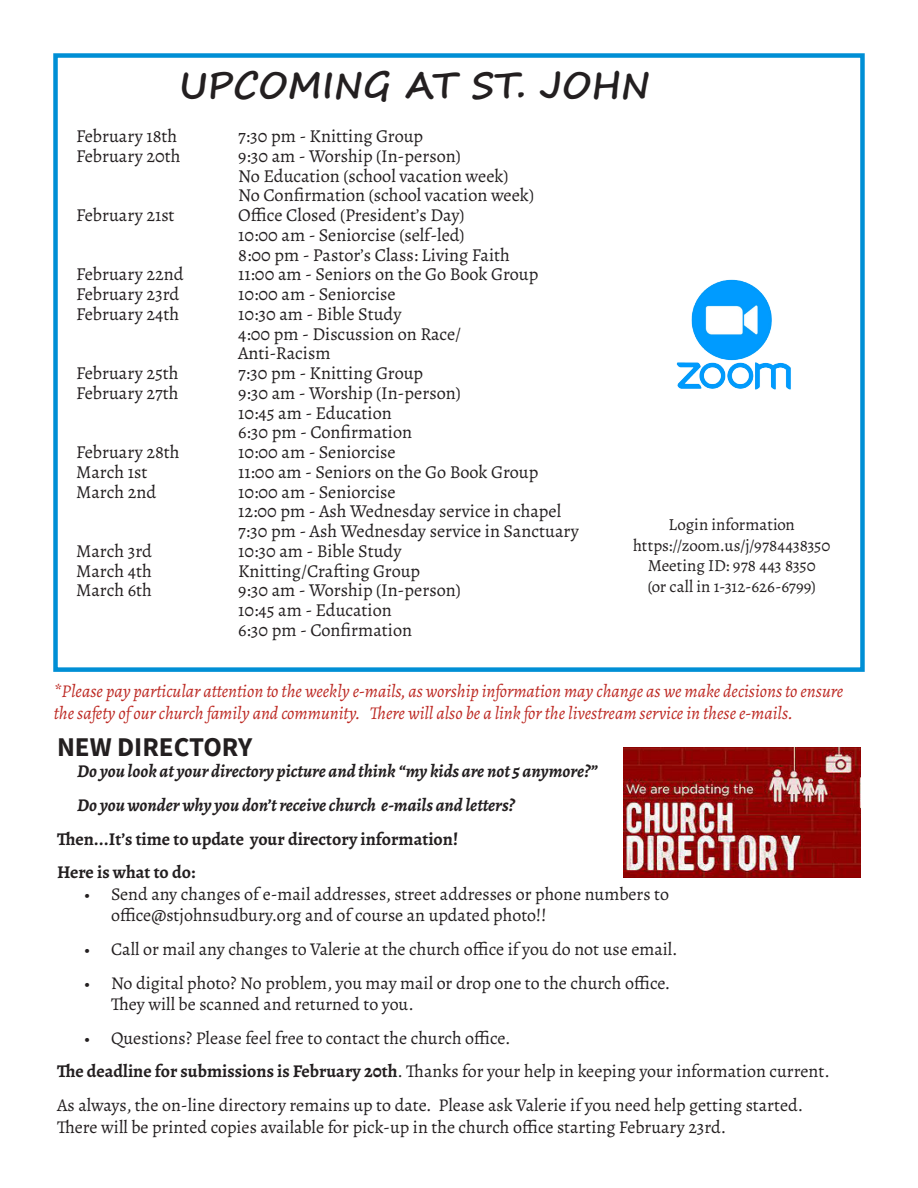
<style>
.page{position:relative;width:918px;height:1188px;background:#fff}
.page>*{position:absolute;margin:0;border:0;box-sizing:border-box;transform-origin:0 0}
.t1{font:700 36.45px "Segoe Print";color:#231f20}
.t2{font:700 27px "Source Sans Pro";color:#231f20}
.t3{font:18.15px/19.8px "Alegreya";color:#231f20}
.t4{font:18px "Alegreya";color:#231f20}
.t5{font:italic 18px "Alegreya";color:#bd2923}
.t6{font:italic 700 18px "Alegreya";color:#231f20}
.t7{font:700 18px "Alegreya";color:#231f20}
.Text-white{font:16.8px "Alegreya";letter-spacing:-.005em;color:#231f20}
.s1{font-weight:700}
</style>
<div class="page">
<div style="left:53px;top:53px;width:812px;height:619px;border:4px solid #008fd5"></div>
<img style="left:676px;top:279px;width:115px;height:111px">
<img style="left:623px;top:748px;width:238px;height:130px">
<p class="t1" style="left:179px;top:52px;width:472px">UPCOMING AT ST. JOHN</p>
<p class="t3" style="left:76px;top:126px;width:103px">February 18th</p>
<p class="t3" style="left:238px;top:126px;width:187px">7:30 pm - Knitting Group</p>
<p class="t3" style="left:76px;top:146px;width:106px">February 20th</p>
<p class="t3" style="left:238px;top:146px;width:224px">9:30 am - Worship (In-person)</p>
<p class="t3" style="left:238px;top:166px;width:272px">No Education (school vacation week)</p>
<p class="t3" style="left:238px;top:186px;width:297px">No Confirmation (school vacation week)</p>
<p class="t3" style="left:76px;top:205px;width:100px">February 21st</p>
<p class="t3" style="left:238px;top:205px;width:228px">Office Closed (President’s Day)<br>10:00 am - Seniorcise (self-led)</p>
<p class="t3" style="left:238px;top:245px;width:273px">8:00 pm - Pastor’s Class: Living Faith</p>
<p class="t3" style="left:76px;top:265px;width:109px">February 22nd</p>
<p class="t3" style="left:238px;top:265px;width:302px">11:00 am - Seniors on the Go Book Group</p>
<p class="t3" style="left:76px;top:284px;width:105px">February 23rd</p>
<p class="t3" style="left:238px;top:284px;width:159px">10:00 am - Seniorcise</p>
<p class="t3" style="left:76px;top:304px;width:104px">February 24th</p>
<p class="t3" style="left:238px;top:304px;width:165px">10:30 am - Bible Study</p>
<p class="t3" style="left:238px;top:324px;width:225px">4:00 pm - Discussion on Race/</p>
<p class="t3" style="left:238px;top:343px;width:94px">Anti-Racism</p>
<p class="t3" style="left:76px;top:363px;width:104px">February 25th</p>
<p class="t3" style="left:238px;top:363px;width:187px">7:30 pm - Knitting Group</p>
<p class="t3" style="left:76px;top:383px;width:104px">February 27th</p>
<p class="t3" style="left:238px;top:383px;width:224px">9:30 am - Worship (In-person)</p>
<p class="t3" style="left:238px;top:403px;width:155px">10:45 am - Education</p>
<p class="t3" style="left:238px;top:422px;width:175px">6:30 pm - Confirmation</p>
<p class="t3" style="left:76px;top:442px;width:105px">February 28th</p>
<p class="t3" style="left:238px;top:442px;width:159px">10:00 am - Seniorcise</p>
<p class="t3" style="left:76px;top:462px;width:73px">March 1st</p>
<p class="t3" style="left:238px;top:462px;width:302px">11:00 am - Seniors on the Go Book Group</p>
<p class="t3" style="left:76px;top:482px;width:82px">March 2nd</p>
<p class="t3" style="left:238px;top:482px;width:159px">10:00 am - Seniorcise</p>
<p class="t3" style="left:238px;top:501px;width:325px">12:00 pm - Ash Wednesday service in chapel</p>
<p class="t3" style="left:238px;top:521px;width:342px">7:30 pm - Ash Wednesday service in Sanctuary</p>
<p class="t3" style="left:76px;top:541px;width:77px">March 3rd</p>
<p class="t3" style="left:238px;top:541px;width:165px">10:30 am - Bible Study</p>
<p class="t3" style="left:76px;top:561px;width:77px">March 4th</p>
<p class="t3" style="left:238px;top:561px;width:184px">Knitting/Crafting Group</p>
<p class="t3" style="left:76px;top:580px;width:77px">March 6th</p>
<p class="t3" style="left:238px;top:580px;width:224px">9:30 am - Worship (In-person)</p>
<p class="t3" style="left:238px;top:600px;width:155px">10:45 am - Education</p>
<p class="t3" style="left:238px;top:620px;width:175px">6:30 pm - Confirmation</p>
<p class="Text-white" style="left:669px;top:514px;width:128px">Login information</p>
<p class="Text-white" style="left:633px;top:535px;width:199px">https://zoom.us/j/9784438350</p>
<p class="Text-white" style="left:648px;top:555px;width:169px">Meeting ID: 978 443 8350</p>
<p class="Text-white" style="left:648px;top:576px;width:169px">(or call in 1-312-626-6799)</p>
<p class="t5" style="left:54px;top:679px;width:791px">*Please pay particular attention to the weekly e-mails, as worship information may change as we make decisions to ensure</p>
<p class="t5" style="left:54px;top:701px;width:741px">the safety of our church family and community. There will also be a link for the livestream service in these e-mails.</p>
<p class="t2" style="left:57px;top:729px;width:197px">NEW DIRECTORY</p>
<p class="t6" style="left:77px;top:758px;width:522px">Do you look at your directory picture and think “my kids are not 5 anymore?”</p>
<p class="t6" style="left:77px;top:792px;width:439px">Do you wonder why you don’t receive church e-mails and letters?</p>
<p class="t7" style="left:57px;top:826px;width:403px">Then...It’s time to update your directory information!</p>
<p class="t7" style="left:57px;top:860px;width:140px">Here is what to do:</p>
<p class="t4" style="left:84px;top:883px;width:587px">• Send any changes of e-mail addresses, street addresses or phone numbers to</p>
<p class="t4" style="left:111px;top:904px;width:437px">office@stjohnsudbury.org and of course an updated photo!!</p>
<p class="t4" style="left:84px;top:938px;width:595px">• Call or mail any changes to Valerie at the church office if you do not use email.</p>
<p class="t4" style="left:84px;top:971px;width:588px">• No digital photo? No problem, you may mail or drop one to the church office.</p>
<p class="t4" style="left:111px;top:993px;width:304px">They will be scanned and returned to you.</p>
<p class="t4" style="left:84px;top:1027px;width:428px">• Questions? Please feel free to contact the church office.</p>
<p class="t4" style="left:57px;top:1060px;width:774px"><span class="s1">The deadline for submissions is February 20th</span>. Thanks for your help in keeping your information current.</p>
<p class="t4" style="left:57px;top:1094px;width:748px">As always, the on-line directory remains up to date. Please ask Valerie if you need help getting started.</p>
<p class="t4" style="left:57px;top:1115px;width:671px">There will be printed copies available for pick-up in the church office starting February 23rd.</p>
</div>
